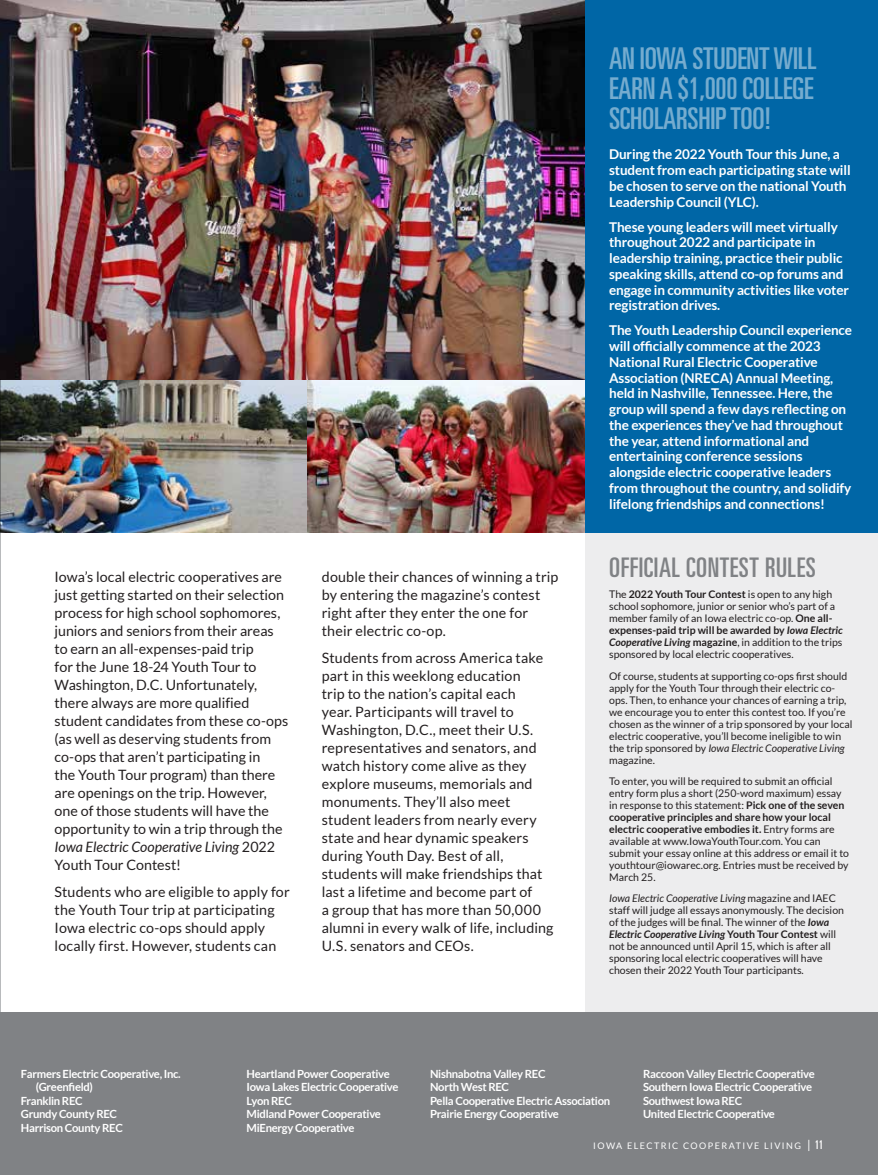
<style>
.page{position:relative;width:878px;height:1175px;background:#fff}
.page>*{position:absolute;margin:0;border:0;box-sizing:border-box;transform-origin:0 0}
.t1{font:ultra-condensed 30px/30px "Univers";letter-spacing:-.01em;color:#75accf;text-align:justify}
.t2{font:ultra-condensed 27px "Univers";letter-spacing:.02em;color:#808285}
.t3{font:14.25px/18px "Lato";letter-spacing:.005em;color:#231f20}
.t4{font:700 13.5px/15.8px "Lato";letter-spacing:-.01em;color:#fff}
.t5{font:700 11.25px/13.5px "Lato";letter-spacing:-.025em;color:#fff}
.t6{font:10.5px/12px "Lato";color:#231f20}
.t7{font:9px "Lato";letter-spacing:.16em;color:#fff}
.s1{font-style:italic}
.s2{font-weight:700}
.s3{font-weight:700;font-style:italic}
.s4{font-size:12px}
.s5{font-family:"Univers";font-stretch:ultra-condensed;font-size:12px}
</style>
<div class="page">
<img style="left:0;top:0;width:585px;height:533px">
<div style="left:585px;top:379px;width:293px;height:633px;background:#ededee"></div>
<div style="left:585px;top:0;width:293px;height:533px;background:#0066a6"></div>
<hr style="left:0;top:379px;width:1px;height:633px;background:#9d9fa2">
<div style="left:0;top:1012px;width:878px;height:162px;background:#808285"></div>
<p class="t3" style="left:55px;top:567px;width:235px">Iowa’s local electric cooperatives are just getting started on their selection process for high school sophomores, juniors and seniors from their areas to earn an all-expenses-paid trip<br>for the June 18-24 Youth Tour to Washington, D.C. Unfortunately, there always are more qualified student candidates from these co-ops (as well as deserving students from co-ops that aren’t participating in<br>the Youth Tour program) than there are openings on the trip. However, one of those students will have the opportunity to win a trip through the <span class="s1">Iowa Electric Cooperative Living</span> 2022<br>Youth Tour Contest!</p>
<h3 class="t3" style="left:55px;top:882px;width:237px">Students who are eligible to apply for the Youth Tour trip at participating Iowa electric co-ops should apply locally first. However, students can</h3>
<h3 class="t3" style="left:322px;top:567px;width:238px">double their chances of winning a trip by entering the magazine’s contest right after they enter the one for their electric co-op.</h3>
<p class="t3" style="left:322px;top:648px;width:233px">Students from across America take part in this weeklong education<br>trip to the nation’s capital each<br>year. Participants will travel to<br>Washington, D.C., meet their U.S. representatives and senators, and watch history come alive as they explore museums, memorials and monuments. They’ll also meet student leaders from nearly every state and hear dynamic speakers during Youth Day. Best of all, students will make friendships that last a lifetime and become part of<br>a group that has more than 50,000 alumni in every walk of life, including<br>U.S. senators and CEOs.</p>
<h1 class="t1" style="left:609px;top:43px;width:209px">AN IOWA STUDENT WILL EARN A $1,000 COLLEGE SCHOLARSHIP TOO!</h1>
<p class="t4" style="left:609px;top:146px;width:243px">During the 2022 Youth Tour this June, a student from each participating state will be chosen to serve on the national Youth Leadership Council (YLC).</p>
<p class="t4" style="left:609px;top:218px;width:241px">These young leaders will meet virtually throughout 2022 and participate in leadership training, practice their public speaking skills, attend co-op forums and engage in community activities like voter registration drives.</p>
<p class="t4" style="left:609px;top:322px;width:244px">The Youth Leadership Council experience will officially commence at the 2023<br>National Rural Electric Cooperative Association (NRECA) Annual Meeting, held in Nashville, Tennessee. Here, the group will spend a few days reflecting on the experiences they’ve had throughout the year, attend informational and entertaining conference sessions alongside electric cooperative leaders from throughout the country, and solidify lifelong friendships and connections!</p>
<h2 class="t2" style="left:609px;top:552px;width:208px">OFFICIAL CONTEST RULES</h2>
<p class="t6" style="left:609px;top:588px;width:235px">The <span class="s2">2022 Youth Tour Contest</span> is open to any high school sophomore, junior or senior who’s part of a member family of an Iowa electric co-op. <span class="s2">One all&shy;expenses-paid trip will be awarded by</span> <span class="s3">Iowa Electric Cooperative Living</span> <span class="s2">magazine</span>, in addition to the trips sponsored by local electric cooperatives.</p>
<p class="t6" style="left:609px;top:669px;width:245px">Of course, students at supporting co-ops first should apply for the Youth Tour through their electric co&shy;ops. Then, to enhance your chances of earning a trip, we encourage you to enter this contest too. If you’re chosen as the winner of a trip sponsored by your local electric cooperative, you’ll become ineligible to win the trip sponsored by <span class="s1">Iowa Electric Cooperative Living </span>magazine.</p>
<p class="t6" style="left:609px;top:775px;width:241px">To enter, you will be required to submit an official entry form plus a short (250-word maximum) essay in response to this statement: <span class="s2">Pick one of the seven cooperative principles and share how your local electric cooperative embodies it.</span> Entry forms are available at www.IowaYouthTour.com. You can submit your essay online at this address or email it to youthtour@iowarec.org. Entries must be received by March 25.</p>
<p class="t6" style="left:609px;top:892px;width:236px"><span class="s1">Iowa Electric Cooperative Living</span> magazine and IAEC staff will judge all essays anonymously. The decision of the judges will be final. The winner of the <span class="s3">Iowa Electric Cooperative Living</span> <span class="s2">Youth Tour Contest</span> will not be announced until April 15, which is after all sponsoring local electric cooperatives will have chosen their 2022 Youth Tour participants.</p>
<p class="t5" style="left:21px;top:1066px;width:161px">Farmers Electric Cooperative, Inc.</p>
<p class="t5" style="left:36px;top:1080px;width:59px">(Greenfield)</p>
<p class="t5" style="left:21px;top:1093px;width:63px">Franklin REC</p>
<p class="t5" style="left:21px;top:1107px;width:98px">Grundy County REC</p>
<p class="t5" style="left:21px;top:1120px;width:103px">Harrison County REC</p>
<p class="t5" style="left:246px;top:1066px;width:153px">Heartland Power Cooperative<br>Iowa Lakes Electric Cooperative<br>Lyon REC<br>Midland Power Cooperative<br>MiEnergy Cooperative</p>
<p class="t5" style="left:430px;top:1066px;width:182px">Nishnabotna Valley REC<br>North West REC<br>Pella Cooperative Electric Association<br>Prairie Energy Cooperative</p>
<p class="t5" style="left:643px;top:1066px;width:173px">Raccoon Valley Electric Cooperative<br>Southern Iowa Electric Cooperative<br>Southwest Iowa REC<br>United Electric Cooperative</p>
<p class="t7" style="left:593px;top:1141px;width:232px">IOWA ELECTRIC COOPERATIVE LIVING <span class="s4">|</span> <span class="s5">11</span></p>
</div>
